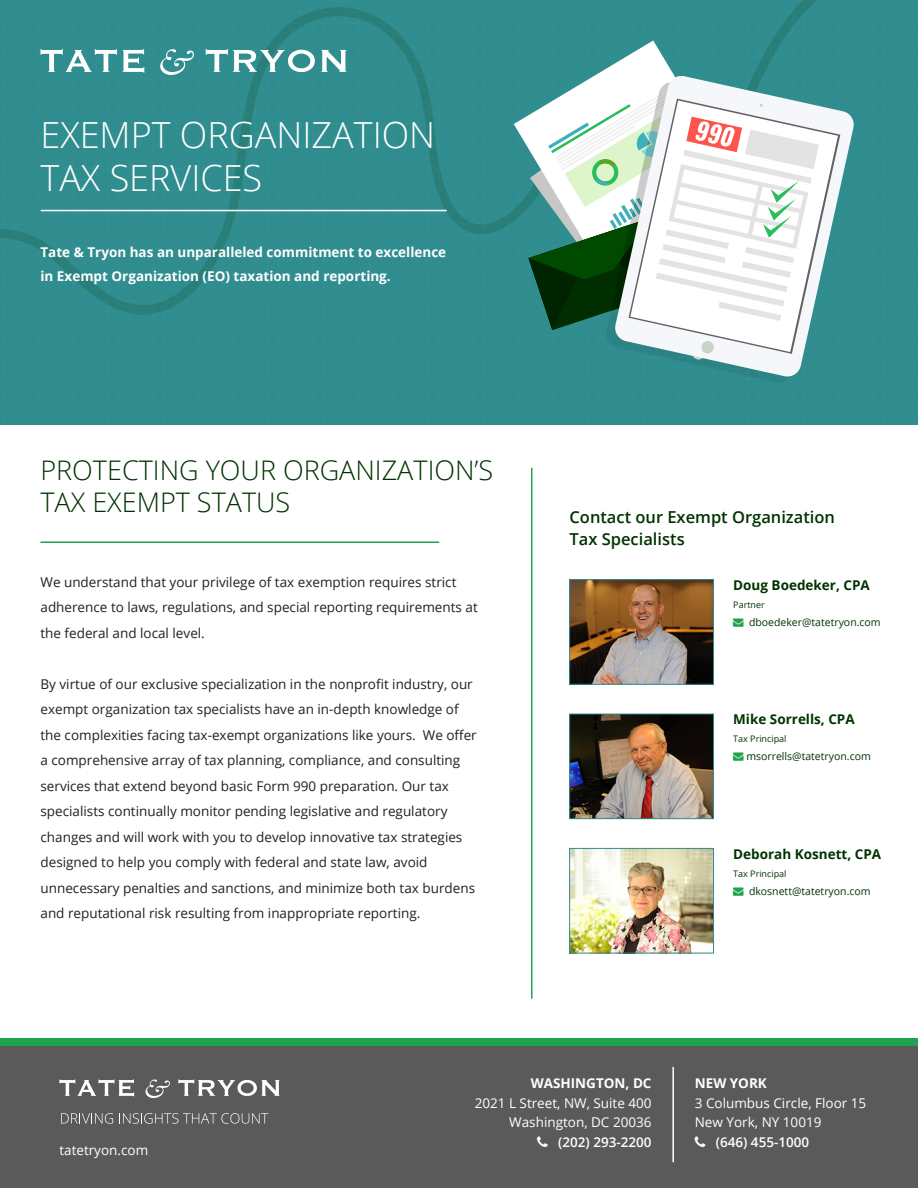
<style>
.page{position:relative;width:918px;height:1188px;background:#fff}
.page>*{position:absolute;margin:0;border:0;box-sizing:border-box;transform-origin:0 0}
.t1{font:300 36px/43.2px "Open Sans";color:#fff}
.t2{font:300 27px/32.4px "Open Sans";color:#030}
.t3{font:600 16.5px/22.5px "Open Sans";color:#030}
.t4{font:13.5px/25.5px "Open Sans";color:#231f20}
.t5{font:700 13.5px/24px "Open Sans";color:#fff}
.t6{font:13.5px/19.5px "Open Sans";color:#fff;text-align:right}
.t7{font:700 13.5px "Open Sans";color:#030}
.t8{font:600 13.5px "Open Sans";color:#fff}
.t9{font:10.5px "Open Sans";color:#030}
.t10{font:9px "Open Sans";color:#030}
.s1{color:#20a34e}
</style>
<div class="page">
<div style="left:0;top:315px;width:918px;height:110px;background:#308d8f"></div>
<div style="left:0;top:0;width:918px;height:315px;background:#308d8f"></div>
<svg style="left:160px;top:49px;width:34px;height:26px"></svg>
<svg style="left:40px;top:49px;width:77px;height:23px"></svg>
<svg style="left:123px;top:49px;width:21px;height:24px"></svg>
<svg style="left:206px;top:49px;width:109px;height:23px"></svg>
<svg style="left:321px;top:50px;width:25px;height:22px"></svg>
<div style="left:0;top:1046px;width:918px;height:142px;background:#5a5a5a"></div>
<hr style="left:672px;top:1067px;width:2px;height:95px;background:#fff">
<svg style="left:146px;top:1080px;width:24px;height:18px"></svg>
<svg style="left:59px;top:1079px;width:75px;height:18px"></svg>
<svg style="left:178px;top:1079px;width:101px;height:17px"></svg>
<svg style="left:61px;top:1113px;width:52px;height:11px"></svg>
<svg style="left:119px;top:1113px;width:149px;height:11px"></svg>
<div style="left:0;top:1039px;width:918px;height:7px;background:#20a34e"></div>
<img style="left:571px;top:581px;width:141px;height:101px">
<div style="left:569px;top:579px;width:145px;height:105px;border:1px solid #308d8f"></div>
<hr style="left:41px;top:210px;width:405px;height:1px;background:#fff">
<hr style="left:531px;top:468px;width:1px;height:530px;background:#20a34e">
<img style="left:571px;top:850px;width:141px;height:101px">
<div style="left:569px;top:848px;width:145px;height:105px;border:1px solid #308d8f"></div>
<img style="left:571px;top:716px;width:141px;height:101px">
<div style="left:569px;top:714px;width:145px;height:105px;border:1px solid #308d8f"></div>
<svg style="left:514px;top:41px;width:243px;height:257px;background:#4e9d9f"></svg>
<svg style="left:614px;top:75px;width:241px;height:303px;fill:#308d8f"></svg>
<svg style="left:819px;top:100px;width:19px;height:252px"></svg>
<svg style="left:528px;top:82px;width:291px;height:278px"></svg>
<hr style="left:40px;top:541px;width:399px;height:2px;background:#20a34e">
<p class="t1" style="left:40px;top:113px;width:396px">EXEMPT ORGANIZATION<br>TAX SERVICES</p>
<p class="t5" style="left:40px;top:239px;width:407px">Tate &amp; Tryon has an unparalleled commitment to excellence in Exempt Organization (EO) taxation and reporting.</p>
<p class="t2" style="left:40px;top:453px;width:454px">PROTECTING YOUR ORGANIZATION’S<br>TAX EXEMPT STATUS</p>
<p class="t4" style="left:40px;top:569px;width:439px">We understand that your privilege of tax exemption requires strict adherence to laws, regulations, and special reporting requirements at the federal and local level.</p>
<p class="t4" style="left:40px;top:671px;width:438px">By virtue of our exclusive specialization in the nonprofit industry, our exempt organization tax specialists have an in-depth knowledge of the complexities facing tax-exempt organizations like yours. We offer a comprehensive array of tax planning, compliance, and consulting services that extend beyond basic Form 990 preparation. Our tax specialists continually monitor pending legislative and regulatory changes and will work with you to develop innovative tax strategies designed to help you comply with federal and state law, avoid unnecessary penalties and sanctions, and minimize both tax burdens and reputational risk resulting from inappropriate reporting.</p>
<p class="t3" style="left:569px;top:505px;width:267px">Contact our Exempt Organization<br>Tax Specialists</p>
<p class="t7" style="left:733px;top:575px;width:138px">Doug Boedeker, CPA</p>
<p class="t10" style="left:733px;top:598px;width:33px">Partner</p>
<p class="t9" style="left:733px;top:615px;width:149px"><span class="s1">→</span> dboedeker@tatetryon.com</p>
<p class="t7" style="left:733px;top:710px;width:123px">Mike Sorrells, CPA</p>
<p class="t10" style="left:733px;top:733px;width:55px">Tax Principal</p>
<p class="t9" style="left:733px;top:749px;width:139px"><span class="s1">→</span> msorrells@tatetryon.com</p>
<p class="t7" style="left:733px;top:844px;width:149px">Deborah Kosnett, CPA</p>
<p class="t10" style="left:733px;top:867px;width:55px">Tax Principal</p>
<p class="t9" style="left:733px;top:884px;width:139px"><span class="s1">→</span> dkosnett@tatetryon.com</p>
<p class="t6" style="left:59px;top:1140px;width:90px">tatetryon.com</p>
<p class="t5" style="left:531px;top:1071px;width:122px">WASHINGTON, DC</p>
<p class="t6" style="left:475px;top:1093px;width:178px">2021 L Street, NW, Suite 400<br>Washington, DC 20036</p>
<p class="t8" style="left:558px;top:1132px;width:95px">(202) 293-2200</p>
<p class="t5" style="left:695px;top:1071px;width:74px">NEW YORK</p>
<p class="t6" style="left:695px;top:1093px;width:173px;text-align:left">3 Columbus Circle, Floor 15<br>New York, NY 10019</p>
<p class="t8" style="left:716px;top:1132px;width:95px">(646) 455-1000</p>
</div>
